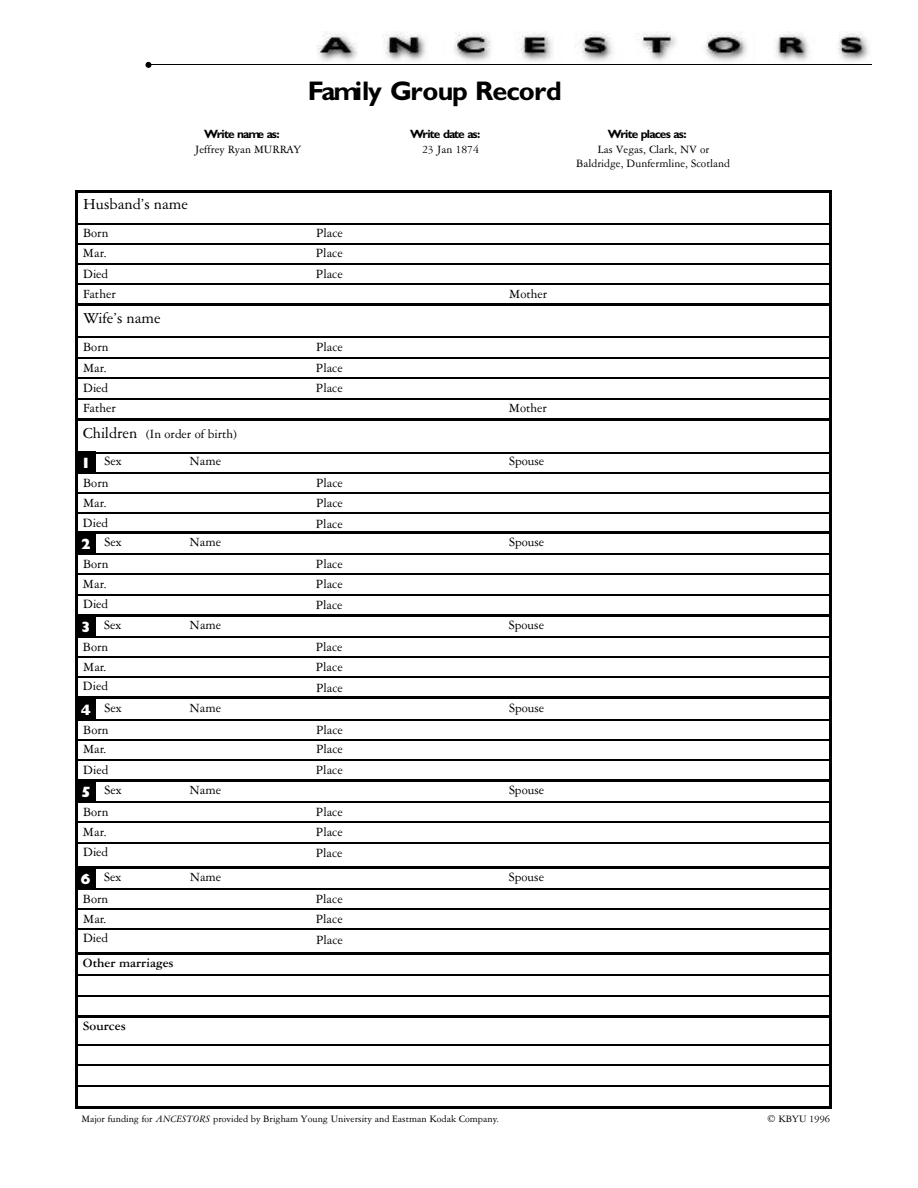
<style>
.page{position:relative;width:918px;height:1188px;background:#fff}
.page>*{position:absolute;margin:0;border:0;box-sizing:border-box;transform-origin:0 0}
.t1{font:700 27px "Gill Sans";letter-spacing:.03em;color:#000}
.t2{font:16.5px "American Garamond BT";color:#000}
.t3{font:13.5px/19.6px "American Garamond BT";color:#000}
.t4{font:700 13.5px "American Garamond BT";color:#000}
.t5{font:12px/14.2px "American Garamond BT";color:#000;text-align:center}
.t6{font:700 12px "Gill Sans";color:#000}
.t7{font:10.5px "American Garamond BT";color:#000}
.s1{font-size:16.5px}
.s2{font-family:"Gill Sans";font-weight:800;font-size:15px;color:#fff}
.s3{font-style:italic}
</style>
<div class="page">
<img style="left:317px;top:32px;width:552px;height:30px">
<svg style="left:146px;top:62px;width:6px;height:6px"></svg>
<hr style="left:151px;top:64px;width:721px;height:1px;background:#000">
<img style="left:75px;top:191px;width:756px;height:918px">
<hr style="left:75px;top:303px;width:756px;height:3px;background:#000">
<hr style="left:75px;top:223px;width:756px;height:2px;background:#000">
<hr style="left:75px;top:418px;width:756px;height:3px;background:#000">
<hr style="left:75px;top:614px;width:756px;height:3px;background:#000">
<hr style="left:75px;top:531px;width:756px;height:3px;background:#000">
<hr style="left:75px;top:263px;width:756px;height:2px;background:#000">
<hr style="left:75px;top:284px;width:756px;height:1px;background:#000">
<hr style="left:75px;top:243px;width:756px;height:1px;background:#000">
<hr style="left:75px;top:337px;width:756px;height:1px;background:#000">
<hr style="left:75px;top:378px;width:756px;height:1px;background:#000">
<hr style="left:75px;top:398px;width:756px;height:1px;background:#000">
<hr style="left:75px;top:357px;width:756px;height:2px;background:#000">
<hr style="left:75px;top:452px;width:756px;height:1px;background:#000">
<hr style="left:75px;top:513px;width:756px;height:1px;background:#000">
<hr style="left:75px;top:492px;width:756px;height:2px;background:#000">
<hr style="left:75px;top:472px;width:756px;height:2px;background:#000">
<div style="left:75px;top:452px;width:21px;height:21px;background:#000"></div>
<hr style="left:75px;top:594px;width:756px;height:2px;background:#000">
<hr style="left:75px;top:574px;width:756px;height:1px;background:#000">
<hr style="left:75px;top:554px;width:756px;height:1px;background:#000">
<div style="left:75px;top:533px;width:21px;height:22px;background:#000"></div>
<hr style="left:75px;top:696px;width:756px;height:3px;background:#000">
<hr style="left:75px;top:676px;width:756px;height:2px;background:#000">
<hr style="left:75px;top:656px;width:756px;height:2px;background:#000">
<hr style="left:75px;top:636px;width:756px;height:2px;background:#000">
<div style="left:75px;top:615px;width:21px;height:21px;background:#000"></div>
<hr style="left:75px;top:779px;width:756px;height:3px;background:#000">
<hr style="left:75px;top:759px;width:756px;height:2px;background:#000">
<hr style="left:75px;top:739px;width:756px;height:2px;background:#000">
<hr style="left:75px;top:719px;width:756px;height:1px;background:#000">
<div style="left:75px;top:698px;width:21px;height:21px;background:#000"></div>
<svg style="left:75px;top:952px;width:756px;height:4px;fill:#000"></svg>
<hr style="left:75px;top:842px;width:756px;height:1px;background:#000">
<hr style="left:75px;top:822px;width:756px;height:1px;background:#000">
<hr style="left:75px;top:801px;width:756px;height:2px;background:#000">
<div style="left:75px;top:781px;width:21px;height:20px;background:#000"></div>
<hr style="left:75px;top:866px;width:756px;height:3px;background:#000">
<hr style="left:75px;top:928px;width:756px;height:2px;background:#000">
<hr style="left:75px;top:908px;width:756px;height:2px;background:#000">
<hr style="left:75px;top:888px;width:756px;height:2px;background:#000">
<div style="left:75px;top:867px;width:21px;height:21px;background:#000"></div>
<hr style="left:75px;top:995px;width:756px;height:1px;background:#000">
<hr style="left:75px;top:975px;width:756px;height:1px;background:#000">
<hr style="left:75px;top:1015px;width:756px;height:3px;background:#000">
<hr style="left:75px;top:1065px;width:756px;height:1px;background:#000">
<hr style="left:75px;top:1044px;width:756px;height:2px;background:#000">
<hr style="left:75px;top:1086px;width:756px;height:1px;background:#000">
<h1 class="t1" style="left:308px;top:81px;width:254px">Family Group Record</h1>
<p class="t6" style="left:204px;top:130px;width:76px">Write name as:</p>
<p class="t5" style="left:195px;top:143px;width:108px">Jeffrey Ryan MURRAY</p>
<p class="t6" style="left:410px;top:130px;width:71px">Write date as:</p>
<p class="t5" style="left:422px;top:143px;width:59px">23 Jan 1874</p>
<p class="t2" style="left:83px;top:198px;width:106px">Husband’s name</p>
<p class="t3" style="left:83px;top:224px;width:34px;line-height:20.1px">Born<br>Mar.<br>Died<br>Father</p>
<p class="t3" style="left:316px;top:224px;width:29px">Place<br>Place</p>
<p class="t3" style="left:316px;top:265px;width:28px">Place</p>
<p class="t2" style="left:83px;top:312px;width:79px">Wife’s name</p>
<p class="t3" style="left:83px;top:338px;width:34px;line-height:20.4px">Born<br>Mar.<br>Died<br>Father</p>
<p class="t3" style="left:316px;top:338px;width:29px;line-height:20.7px">Place<br>Place</p>
<p class="t3" style="left:316px;top:379px;width:28px">Place</p>
<p class="t3" style="left:509px;top:285px;width:40px">Mother</p>
<p class="t3" style="left:509px;top:399px;width:40px">Mother</p>
<p class="t3" style="left:83px;top:425px;width:156px"><span class="s1">Children</span> (In order of birth)</p>
<p class="t3" style="left:83px;top:474px;width:27px">Born<br>Mar.</p>
<p class="t3" style="left:316px;top:474px;width:28px">Place</p>
<p class="t3" style="left:316px;top:515px;width:28px">Place</p>
<p class="t3" style="left:81px;top:452px;width:42px"><span class="s2">1</span> Sex</p>
<p class="t3" style="left:190px;top:452px;width:33px">Name</p>
<p class="t3" style="left:509px;top:452px;width:37px">Spouse</p>
<p class="t3" style="left:316px;top:494px;width:28px">Place</p>
<p class="t3" style="left:83px;top:514px;width:27px">Died</p>
<p class="t3" style="left:81px;top:533px;width:42px"><span class="s2">2</span> Sex</p>
<p class="t3" style="left:189px;top:533px;width:33px">Name</p>
<p class="t3" style="left:509px;top:533px;width:37px">Spouse</p>
<p class="t3" style="left:83px;top:555px;width:27px">Born<br>Mar.<br>Died</p>
<p class="t3" style="left:316px;top:555px;width:28px">Place</p>
<p class="t3" style="left:316px;top:575px;width:28px">Place</p>
<p class="t3" style="left:316px;top:596px;width:28px">Place</p>
<p class="t3" style="left:81px;top:616px;width:42px"><span class="s2">3</span> Sex</p>
<p class="t3" style="left:190px;top:616px;width:33px">Name</p>
<p class="t3" style="left:509px;top:616px;width:37px">Spouse</p>
<p class="t3" style="left:83px;top:638px;width:27px">Born<br>Mar.<br>Died</p>
<p class="t3" style="left:316px;top:638px;width:28px">Place</p>
<p class="t3" style="left:316px;top:658px;width:28px">Place</p>
<p class="t3" style="left:316px;top:679px;width:28px">Place</p>
<p class="t3" style="left:81px;top:699px;width:42px"><span class="s2">4</span> Sex</p>
<p class="t3" style="left:190px;top:699px;width:33px">Name</p>
<p class="t3" style="left:509px;top:699px;width:37px">Spouse</p>
<p class="t3" style="left:83px;top:721px;width:27px">Born<br>Mar.<br>Died</p>
<p class="t3" style="left:316px;top:721px;width:28px">Place</p>
<p class="t3" style="left:316px;top:741px;width:28px">Place</p>
<p class="t3" style="left:316px;top:762px;width:28px">Place</p>
<p class="t3" style="left:81px;top:781px;width:42px"><span class="s2">5</span> Sex</p>
<p class="t3" style="left:189px;top:781px;width:33px">Name</p>
<p class="t3" style="left:509px;top:781px;width:37px">Spouse</p>
<p class="t3" style="left:83px;top:804px;width:27px">Born<br>Mar.<br>Died</p>
<p class="t3" style="left:316px;top:804px;width:28px">Place</p>
<p class="t3" style="left:316px;top:823px;width:28px">Place</p>
<p class="t3" style="left:316px;top:844px;width:28px">Place</p>
<p class="t3" style="left:81px;top:868px;width:42px"><span class="s2">6</span> Sex</p>
<p class="t3" style="left:190px;top:868px;width:33px">Name</p>
<p class="t3" style="left:509px;top:868px;width:37px">Spouse</p>
<p class="t3" style="left:83px;top:890px;width:27px">Born<br>Mar.<br>Died</p>
<p class="t3" style="left:316px;top:890px;width:28px">Place</p>
<p class="t3" style="left:316px;top:910px;width:28px">Place</p>
<p class="t3" style="left:316px;top:931px;width:28px">Place</p>
<p class="t4" style="left:83px;top:958px;width:92px">Other marriages</p>
<p class="t6" style="left:608px;top:130px;width:80px">Write places as:</p>
<p class="t5" style="left:576px;top:143px;width:155px">Las Vegas, Clark, NV or<br>Baldridge, Dunfermline, Scotland</p>
<p class="t4" style="left:83px;top:1021px;width:45px">Sources</p>
<p class="t7" style="left:81px;top:1115px;width:419px">Major funding for <span class="s3">ANCESTORS</span> provided by Brigham Young University and Eastman Kodak Company.</p>
<p class="t7" style="left:767px;top:1115px;width:64px">© KBYU 1996</p>
</div>
